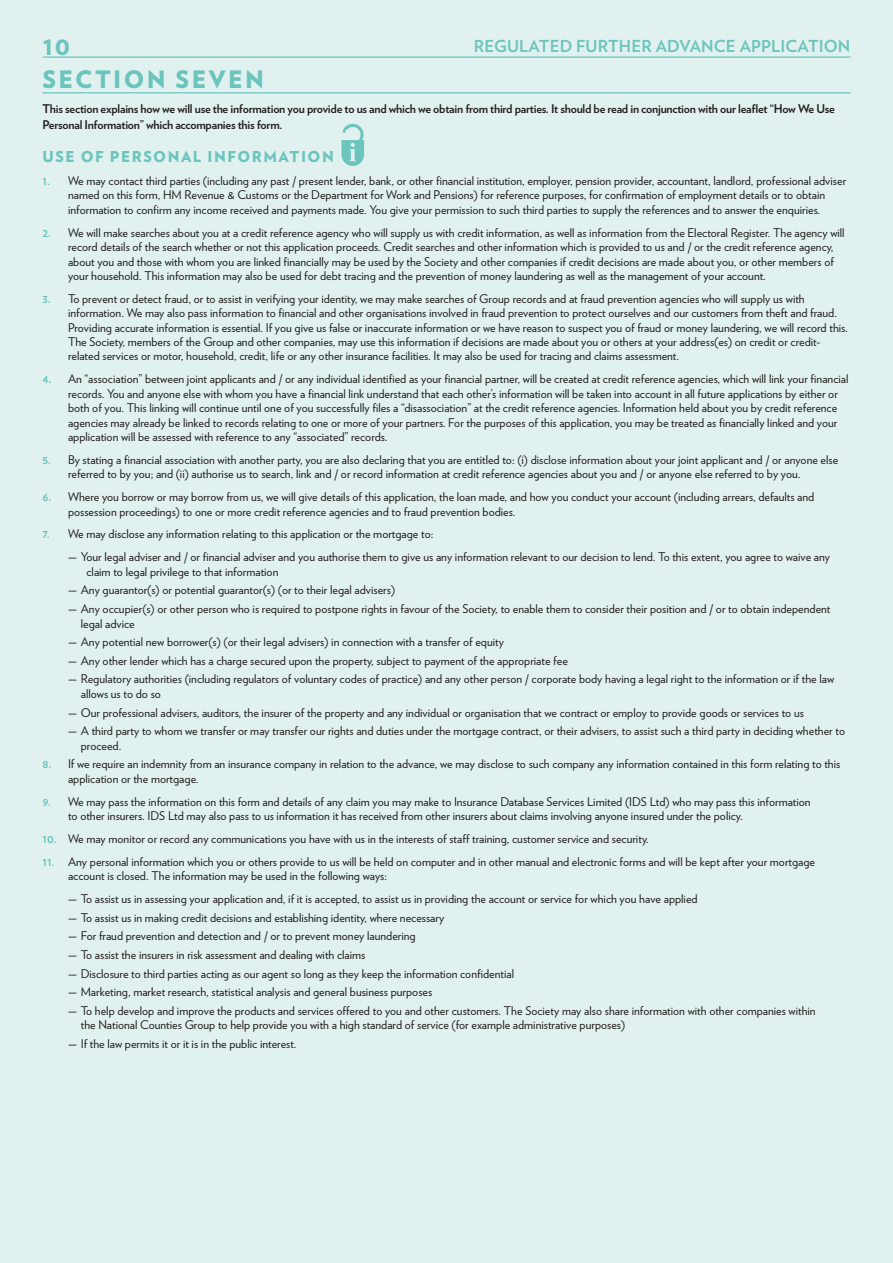
<style>
.page{position:relative;width:893px;height:1263px;background:#e0f1ef}
.page>*{position:absolute;margin:0;border:0;box-sizing:border-box;transform-origin:0 0}
.FBS_FORM_HEADLINE{font:900 24px "Verlag";letter-spacing:.1em;color:#6bc5bd}
.t1{font:900 21px "Verlag";color:#6bc5bd}
.t2{font:700 16.5px "Verlag";letter-spacing:.01em;color:#6bc5bd}
.FBS_FORM_SUBS{font:900 15px "Verlag";letter-spacing:.1em;color:#6bc5bd}
.FBS_FORM_LEGAL_TEXT{font:12px/14.4px "Verlag";color:#231f20}
.FBS_BOLD_BODY{font:700 12px/16.2px "Verlag";letter-spacing:-.02em;color:#231f20}
.s1{font-weight:700;color:#6bc5bd}
</style>
<div class="page">
<hr style="left:43px;top:56px;width:807px;height:2px;background:#6bc5bd">
<hr style="left:43px;top:92px;width:807px;height:1px;background:#6bc5bd">
<svg style="left:341px;top:123px;width:23px;height:43px"></svg>
<h2 class="t1" style="left:43px;top:30px;width:29px">10</h2>
<h3 class="t2" style="left:474px;top:33px;width:378px">REGULATED FURTHER ADVANCE APPLICATION</h3>
<p class="FBS_FORM_HEADLINE" style="left:43px;top:60px;width:223px">SECTION SEVEN</p>
<p class="FBS_BOLD_BODY" style="left:43px;top:100px;width:794px">This section explains how we will use the information you provide to us and which we obtain from third parties. It should be read in conjunction with our leaflet “How We Use<br>Personal Information” which accompanies this form.</p>
<p class="FBS_FORM_SUBS" style="left:43px;top:144px;width:293px">USE OF PERSONAL INFORMATION</p>
<p class="FBS_FORM_LEGAL_TEXT" style="left:43px;top:173px;width:805px;text-align:center"><span class="s1">1.</span> We may contact third parties (including any past / present lender, bank, or other financial institution, employer, pension provider, accountant, landlord, professional adviser named on this form, HM Revenue &amp; Customs or the Department for Work and Pensions) for reference purposes, for confirmation of employment details or to obtain information to confirm any income received and payments made. You give your permission to such third parties to supply the references and to answer the enquiries.</p>
<p class="FBS_FORM_LEGAL_TEXT" style="left:68px;top:225px;width:778px;text-indent:-26px"><span class="s1">2.</span> We will make searches about you at a credit reference agency who will supply us with credit information, as well as information from the Electoral Register. The agency will record details of the search whether or not this application proceeds. Credit searches and other information which is provided to us and / or the credit reference agency, about you and those with whom you are linked financially may be used by the Society and other companies if credit decisions are made about you, or other members of your household. This information may also be used for debt tracing and the prevention of money laundering as well as the management of your account.</p>
<p class="FBS_FORM_LEGAL_TEXT" style="left:68px;top:291px;width:781px;text-indent:-26px"><span class="s1">3.</span> To prevent or detect fraud, or to assist in verifying your identity, we may make searches of Group records and at fraud prevention agencies who will supply us with information. We may also pass information to financial and other organisations involved in fraud prevention to protect ourselves and our customers from theft and fraud.<br>Providing accurate information is essential. If you give us false or inaccurate information or we have reason to suspect you of fraud or money laundering, we will record this.<br>The Society, members of the Group and other companies, may use this information if decisions are made about you or others at your address(es) on credit or credit&shy;related services or motor, household, credit, life or any other insurance facilities. It may also be used for tracing and claims assessment.</p>
<p class="FBS_FORM_LEGAL_TEXT" style="left:68px;top:371px;width:782px;text-indent:-26px"><span class="s1">4.</span> An “association” between joint applicants and / or any individual identified as your financial partner, will be created at credit reference agencies, which will link your financial records. You and anyone else with whom you have a financial link understand that each other’s information will be taken into account in all future applications by either or both of you. This linking will continue until one of you successfully files a “disassociation” at the credit reference agencies. Information held about you by credit reference agencies may already be linked to records relating to one or more of your partners. For the purposes of this application, you may be treated as financially linked and your application will be assessed with reference to any “associated” records.</p>
<p class="FBS_FORM_LEGAL_TEXT" style="left:68px;top:452px;width:772px;text-indent:-26px"><span class="s1">5.</span> By stating a financial association with another party, you are also declaring that you are entitled to: (i) disclose information about your joint applicant and / or anyone else referred to by you; and (ii) authorise us to search, link and / or record information at credit reference agencies about you and / or anyone else referred to by you.</p>
<p class="FBS_FORM_LEGAL_TEXT" style="left:68px;top:489px;width:748px;text-indent:-26px"><span class="s1">6.</span> Where you borrow or may borrow from us, we will give details of this application, the loan made, and how you conduct your account (including arrears, defaults and possession proceedings) to one or more credit reference agencies and to fraud prevention bodies.</p>
<p class="FBS_FORM_LEGAL_TEXT" style="left:43px;top:526px;width:392px"><span class="s1">7.</span> We may disclose any information relating to this application or the mortgage to:</p>
<p class="FBS_FORM_LEGAL_TEXT" style="left:86px;top:549px;width:745px;text-indent:-18px">— Your legal adviser and / or financial adviser and you authorise them to give us any information relevant to our decision to lend. To this extent, you agree to waive any claim to legal privilege to that information</p>
<p class="FBS_FORM_LEGAL_TEXT" style="left:68px;top:582px;width:329px">— Any guarantor(s) or potential guarantor(s) (or to their legal advisers)</p>
<p class="FBS_FORM_LEGAL_TEXT" style="left:81px;top:601px;width:751px;text-indent:-13px">— Any occupier(s) or other person who is required to postpone rights in favour of the Society, to enable them to consider their position and / or to obtain independent legal advice</p>
<p class="FBS_FORM_LEGAL_TEXT" style="left:68px;top:634px;width:437px">— Any potential new borrower(s) (or their legal advisers) in connection with a transfer of equity</p>
<p class="FBS_FORM_LEGAL_TEXT" style="left:68px;top:653px;width:501px">— Any other lender which has a charge secured upon the property, subject to payment of the appropriate fee</p>
<p class="FBS_FORM_LEGAL_TEXT" style="left:81px;top:671px;width:755px;text-indent:-13px">— Regulatory authorities (including regulators of voluntary codes of practice) and any other person / corporate body having a legal right to the information or if the law allows us to do so</p>
<p class="FBS_FORM_LEGAL_TEXT" style="left:68px;top:704px;width:737px">— Our professional advisers, auditors, the insurer of the property and any individual or organisation that we contract or employ to provide goods or services to us</p>
<p class="FBS_FORM_LEGAL_TEXT" style="left:81px;top:723px;width:766px;text-indent:-13px">— A third party to whom we transfer or may transfer our rights and duties under the mortgage contract, or their advisers, to assist such a third party in deciding whether to proceed.</p>
<p class="FBS_FORM_LEGAL_TEXT" style="left:68px;top:756px;width:774px;text-indent:-26px"><span class="s1">8.</span> If we require an indemnity from an insurance company in relation to the advance, we may disclose to such company any information contained in this form relating to this application or the mortgage.</p>
<p class="FBS_FORM_LEGAL_TEXT" style="left:68px;top:793px;width:744px;text-indent:-26px"><span class="s1">9.</span> We may pass the information on this form and details of any claim you may make to Insurance Database Services Limited (IDS Ltd) who may pass this information to other insurers. IDS Ltd may also pass to us information it has received from other insurers about claims involving anyone insured under the policy.</p>
<p class="FBS_FORM_LEGAL_TEXT" style="left:43px;top:831px;width:608px"><span class="s1">10.</span> We may monitor or record any communications you have with us in the interests of staff training, customer service and security.</p>
<p class="FBS_FORM_LEGAL_TEXT" style="left:68px;top:854px;width:748px;text-indent:-26px"><span class="s1">11.</span> Any personal information which you or others provide to us will be held on computer and in other manual and electronic forms and will be kept after your mortgage account is closed. The information may be used in the following ways:</p>
<p class="FBS_FORM_LEGAL_TEXT" style="left:68px;top:891px;width:631px">— To assist us in assessing your application and, if it is accepted, to assist us in providing the account or service for which you have applied</p>
<p class="FBS_FORM_LEGAL_TEXT" style="left:68px;top:909px;width:378px">— To assist us in making credit decisions and establishing identity, where necessary</p>
<p class="FBS_FORM_LEGAL_TEXT" style="left:68px;top:928px;width:349px">— For fraud prevention and detection and / or to prevent money laundering</p>
<p class="FBS_FORM_LEGAL_TEXT" style="left:68px;top:947px;width:299px">— To assist the insurers in risk assessment and dealing with claims</p>
<p class="FBS_FORM_LEGAL_TEXT" style="left:68px;top:965px;width:448px">— Disclosure to third parties acting as our agent so long as they keep the information confidential</p>
<p class="FBS_FORM_LEGAL_TEXT" style="left:68px;top:984px;width:366px">— Marketing, market research, statistical analysis and general business purposes</p>
<p class="FBS_FORM_LEGAL_TEXT" style="left:81px;top:1003px;width:736px;text-indent:-13px">— To help develop and improve the products and services offered to you and other customers. The Society may also share information with other companies within the National Counties Group to help provide you with a high standard of service (for example administrative purposes)</p>
<p class="FBS_FORM_LEGAL_TEXT" style="left:68px;top:1036px;width:230px">— If the law permits it or it is in the public interest.</p>
</div>
